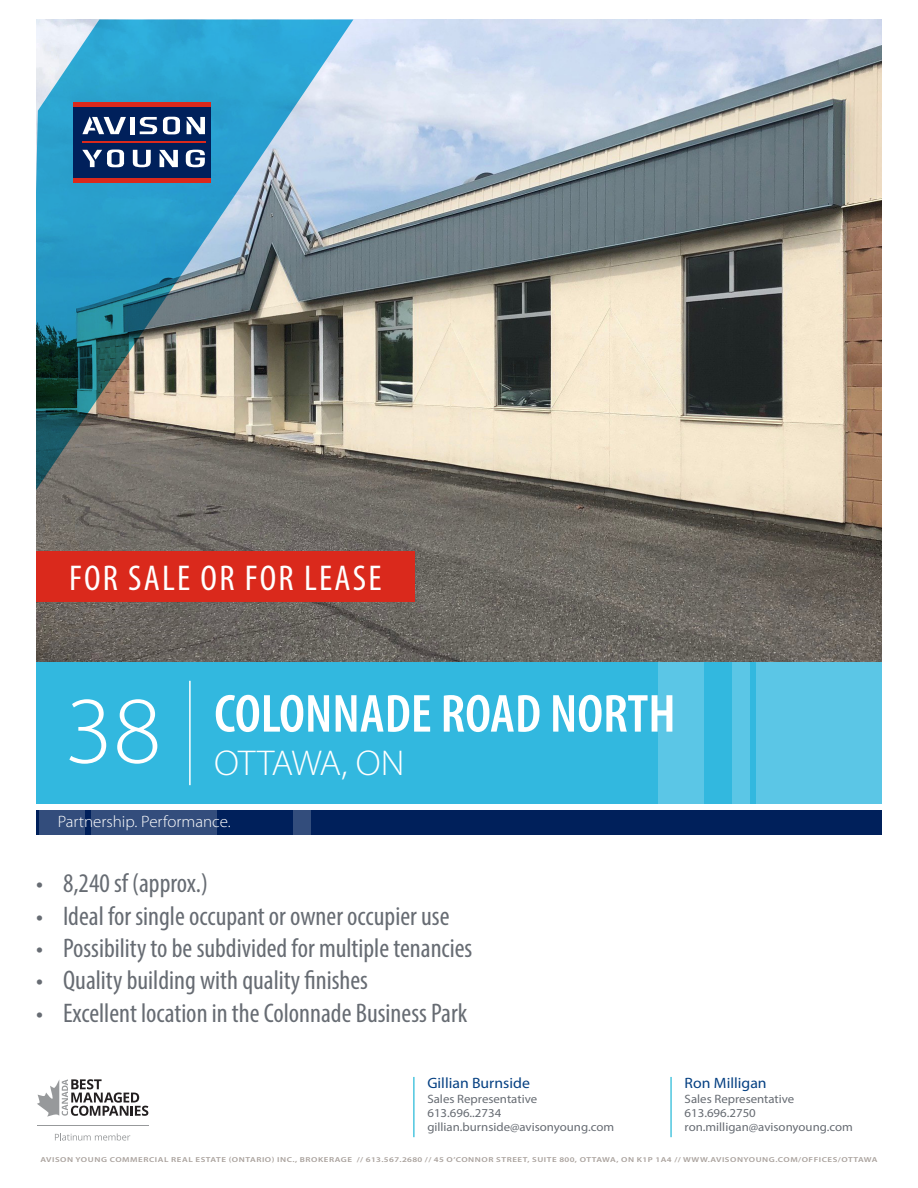
<style>
.page{position:relative;width:918px;height:1188px;background:#fff}
.page>*{position:absolute;margin:0;border:0;box-sizing:border-box;transform-origin:0 0}
.t1{font:300 96px "Myriad Pro";color:#fff}
.t2{font:600 condensed 54px "Myriad Pro";color:#fff}
.t3{font:condensed 36px "Myriad Pro";letter-spacing:.06em;color:#fff}
.t4{font:300 36px "Myriad Pro";letter-spacing:-.035em;color:#fff}
.t5{font:condensed 27px "Myriad Pro";color:#676c73}
.t6{font:300 16.5px "Myriad Pro";color:#fff}
.t7{font:15px "Myriad Pro";color:#054082;scale:1.05 1}
.t8{font:12.15px "Myriad Pro";color:#676c73;scale:1.06 1}
.t9{font:600 7.2px "Myriad Pro";letter-spacing:.06em;color:#a9a19c;scale:1.25 1}
</style>
<div class="page">
<img style="left:36px;top:20px;width:846px;height:642px">
<svg style="left:37px;top:1079px;width:111px;height:38px"></svg>
<svg style="left:55px;top:1133px;width:75px;height:8px"></svg>
<hr style="left:37px;top:1125px;width:111px;height:1px;background:#97999b">
<hr style="left:670px;top:1077px;width:2px;height:60px;background:#4dc6df">
<img style="left:36px;top:20px;width:317px;height:480px">
<div style="left:74px;top:107px;width:137px;height:71px;background:#00205b"></div>
<hr style="left:130px;top:117px;width:4px;height:17px;background:#fff">
<svg style="left:140px;top:117px;width:65px;height:17px"></svg>
<svg style="left:159px;top:150px;width:19px;height:17px"></svg>
<svg style="left:82px;top:116px;width:44px;height:18px"></svg>
<svg style="left:82px;top:150px;width:43px;height:17px"></svg>
<svg style="left:133px;top:150px;width:18px;height:17px"></svg>
<svg style="left:186px;top:150px;width:19px;height:17px"></svg>
<hr style="left:74px;top:178px;width:137px;height:4px;background:#da291c">
<div style="left:74px;top:102px;width:137px;height:5px;background:#da291c"></div>
<hr style="left:82px;top:141px;width:123px;height:2px;background:#da291c">
<hr style="left:413px;top:1077px;width:2px;height:60px;background:#4dc6df">
<div style="left:36px;top:662px;width:846px;height:142px;background:#32b8df"></div>
<div style="left:756px;top:662px;width:126px;height:142px;background:#5bc6e6"></div>
<div style="left:732px;top:662px;width:18px;height:142px;background:#5bc6e6"></div>
<div style="left:658px;top:662px;width:46px;height:142px;background:#5bc6e6"></div>
<div style="left:36px;top:810px;width:846px;height:25px;background:#00205b"></div>
<div style="left:91px;top:810px;width:126px;height:25px;background:#334d7c"></div>
<div style="left:293px;top:810px;width:18px;height:25px;background:#334d7c"></div>
<div style="left:39px;top:810px;width:46px;height:25px;background:#334d7c"></div>
<hr style="left:189px;top:681px;width:2px;height:104px;background:#fff">
<div style="left:36px;top:551px;width:379px;height:50px;background:#da291c"></div>
<p class="t3" style="left:69px;top:556px;width:314px">FOR SALE OR FOR LEASE</p>
<p class="t2" style="left:214px;top:680px;width:463px">COLONNADE ROAD NORTH</p>
<p class="t4" style="left:214px;top:741px;width:192px">OTTAWA, ON</p>
<p class="t6" style="left:58px;top:811px;width:175px">Partnership. Performance.</p>
<p class="t1" style="left:65px;top:673px;width:98px">38</p>
<p class="t5" style="left:36px;top:867px;width:173px">• 8,240 sf (approx.)</p>
<p class="t5" style="left:36px;top:899px;width:415px">• Ideal for single occupant or owner occupier use</p>
<p class="t5" style="left:36px;top:932px;width:438px">• Possibility to be subdivided for multiple tenancies</p>
<p class="t5" style="left:36px;top:964px;width:334px">• Quality building with quality finishes</p>
<p class="t5" style="left:36px;top:996px;width:433px">• Excellent location in the Colonnade Business Park</p>
<p class="t7" style="left:685px;top:1074px;width:80px">Ron Milligan</p>
<p class="t8" style="left:685px;top:1091px;width:105px">Sales Representative</p>
<p class="t8" style="left:685px;top:1105px;width:69px">613.696.2750</p>
<p class="t8" style="left:685px;top:1120px;width:160px">ron.milligan@avisonyoung.com</p>
<p class="t9" style="left:40px;top:1155px;width:671px">AVISON YOUNG COMMERCIAL REAL ESTATE (ONTARIO) INC., BROKERAGE // 613.567.2680 // 45 O’CONNOR STREET, SUITE 800, OTTAWA, ON K1P 1A4 // WWW.AVISONYOUNG.COM/OFFICES/OTTAWA</p>
<p class="t7" style="left:427px;top:1074px;width:99px">Gillian Burnside</p>
<p class="t8" style="left:427px;top:1091px;width:105px">Sales Representative</p>
<p class="t8" style="left:427px;top:1105px;width:71px">613.696..2734</p>
<p class="t8" style="left:427px;top:1120px;width:178px">gillian.burnside@avisonyoung.com</p>
</div>
